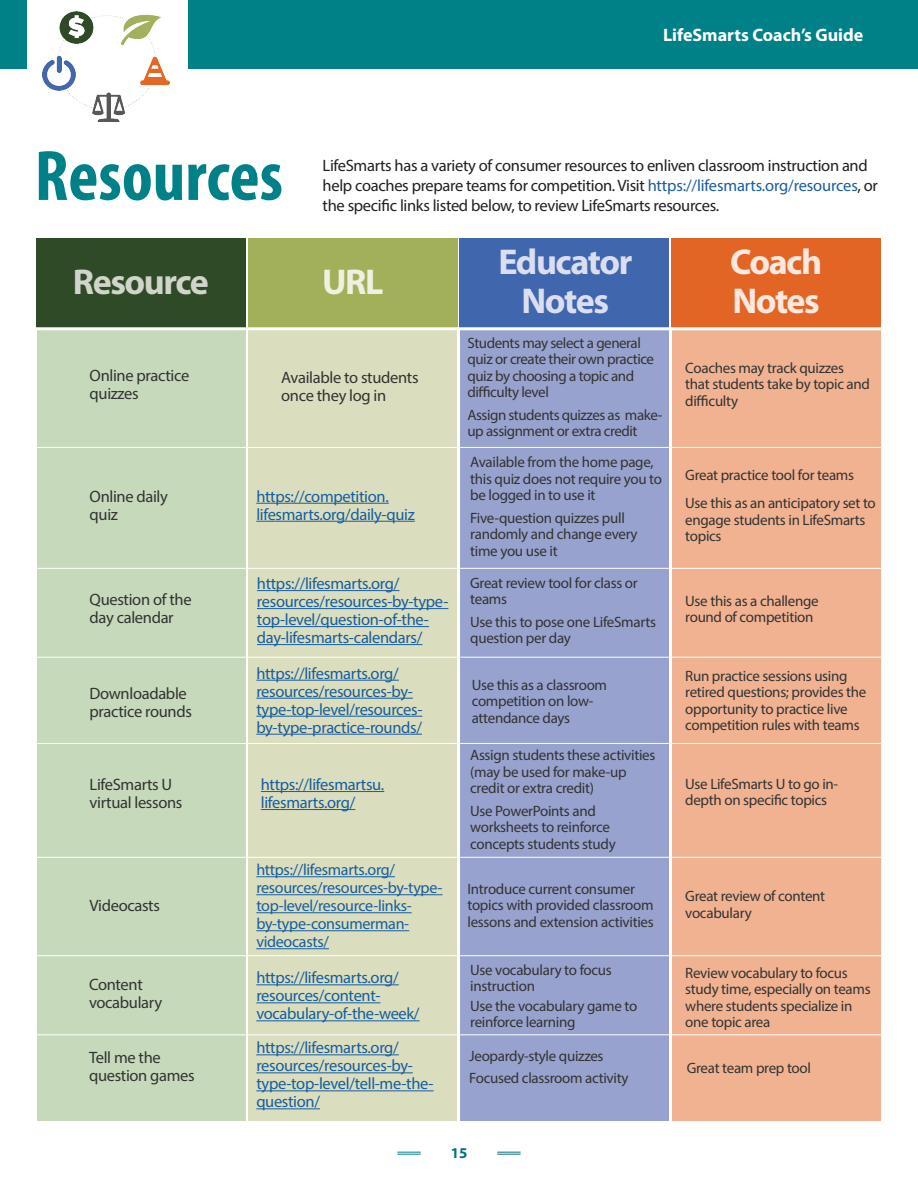
<style>
.page{position:relative;width:918px;height:1188px;background:#fff}
.page>*{position:absolute;margin:0;border:0;box-sizing:border-box;transform-origin:0 0}
.Green_HEADLINES{font:700 condensed 72px "Myriad Pro";color:#008188}
.contents_title{font:700 36px "Myriad Pro";letter-spacing:-.04em;color:#dbdeef}
.contents_title-2{font:700 36px "Myriad Pro";letter-spacing:-.04em;color:#fbe8de}
.contents_title-3{font:700 36px "Myriad Pro";letter-spacing:-.04em;color:#d1d4ca}
.contents_title-4{font:700 36px "Myriad Pro";color:#eff0e0}
.t1{font:700 18px "Myriad Pro";color:#fff}
.litt_e_boxes{font:16.5px/18px "Myriad Pro";letter-spacing:-.02em;color:#175d9e}
.litt_e_boxes-2{font:16.5px/19.8px "Myriad Pro";letter-spacing:-.02em;color:#231f20}
.litt_e_boxes-3{font:16.5px/18px "Myriad Pro";letter-spacing:-.02em;color:#333}
.litt_e_boxes-4{font:16.05px/18px "Myriad Pro";letter-spacing:-.02em;color:#175d9e}
.litt_e_boxes-5{font:15px/16.5px "Myriad Pro";letter-spacing:-.02em;color:#333}
.t2{font:700 15px "Myriad Pro";color:#00727f}
.s1{color:#175d9e}
</style>
<div class="page">
<div style="left:0;top:0;width:918px;height:68px;background:#008188"></div>
<div style="left:27px;top:0;width:160px;height:139px;background:#fff"></div>
<img style="left:42px;top:12px;width:127px;height:110px">
<svg style="left:497px;top:1152px;width:24px;height:3px"></svg>
<svg style="left:397px;top:1152px;width:24px;height:3px"></svg>
<div style="left:36px;top:238px;width:210px;height:89px;background:#2e4a26"></div>
<div style="left:248px;top:238px;width:210px;height:89px;background:#a2b059"></div>
<div style="left:459px;top:238px;width:210px;height:92px;background:#4066ad"></div>
<div style="left:671px;top:238px;width:210px;height:89px;background:#e26525"></div>
<div style="left:37px;top:330px;width:208px;height:791px;background:#c6d9ba"></div>
<div style="left:460px;top:330px;width:208px;height:791px;background:#98a2ce"></div>
<div style="left:248px;top:330px;width:209px;height:791px;background:#dadebe"></div>
<div style="left:672px;top:330px;width:208px;height:791px;background:#f1b292"></div>
<hr style="left:256px;top:503px;width:133px;height:1px;background:#175d9e">
<hr style="left:256px;top:521px;width:159px;height:1px;background:#175d9e">
<hr style="left:256px;top:984px;width:143px;height:1px;background:#175d9e">
<hr style="left:256px;top:1002px;width:124px;height:1px;background:#175d9e">
<hr style="left:256px;top:1020px;width:164px;height:1px;background:#175d9e">
<hr style="left:256px;top:876px;width:139px;height:1px;background:#175d9e">
<hr style="left:256px;top:894px;width:187px;height:1px;background:#175d9e">
<hr style="left:256px;top:912px;width:156px;height:1px;background:#175d9e">
<hr style="left:256px;top:930px;width:153px;height:1px;background:#175d9e">
<hr style="left:256px;top:948px;width:73px;height:1px;background:#175d9e">
<hr style="left:261px;top:791px;width:123px;height:1px;background:#175d9e">
<hr style="left:261px;top:809px;width:94px;height:1px;background:#175d9e">
<hr style="left:256px;top:680px;width:143px;height:1px;background:#175d9e">
<hr style="left:256px;top:698px;width:157px;height:1px;background:#175d9e">
<hr style="left:256px;top:716px;width:166px;height:1px;background:#175d9e">
<hr style="left:256px;top:734px;width:166px;height:1px;background:#175d9e">
<hr style="left:257px;top:590px;width:142px;height:1px;background:#175d9e">
<hr style="left:257px;top:608px;width:191px;height:1px;background:#175d9e">
<hr style="left:257px;top:626px;width:172px;height:1px;background:#175d9e">
<hr style="left:257px;top:644px;width:165px;height:1px;background:#175d9e">
<hr style="left:256px;top:1054px;width:143px;height:1px;background:#175d9e">
<hr style="left:256px;top:1072px;width:157px;height:1px;background:#175d9e">
<hr style="left:256px;top:1090px;width:178px;height:1px;background:#175d9e">
<hr style="left:256px;top:1108px;width:64px;height:1px;background:#175d9e">
<hr style="left:1px;top:447px;width:897px;height:1px;background:#fff">
<hr style="left:13px;top:568px;width:897px;height:1px;background:#fff">
<hr style="left:12px;top:657px;width:896px;height:1px;background:#fff">
<hr style="left:13px;top:743px;width:897px;height:1px;background:#fff">
<hr style="left:21px;top:857px;width:897px;height:1px;background:#fff">
<hr style="left:0;top:955px;width:882px;height:1px;background:#fff">
<hr style="left:34px;top:1034px;width:884px;height:1px;background:#fff">
<hr style="left:9px;top:327px;width:896px;height:3px;background:#fff">
<p class="t1" style="left:663px;top:23px;width:202px">LifeSmarts Coach’s Guide</p>
<p class="Green_HEADLINES" style="left:35px;top:131px;width:250px">Resources</p>
<p class="litt_e_boxes-2" style="left:323px;top:155px;width:557px">LifeSmarts has a variety of consumer resources to enliven classroom instruction and help coaches prepare teams for competition. Visit <span class="s1">https://lifesmarts.org/resources</span>, or the specific links listed below, to review LifeSmarts resources.</p>
<p class="contents_title-3" style="left:73px;top:258px;width:137px">Resource</p>
<p class="contents_title-4" style="left:322px;top:258px;width:63px">URL</p>
<p class="litt_e_boxes-3" style="left:90px;top:366px;width:101px">Online practice quizzes</p>
<p class="litt_e_boxes-3" style="left:90px;top:487px;width:80px">Online daily quiz</p>
<p class="litt_e_boxes-3" style="left:90px;top:590px;width:103px">Question of the day calendar</p>
<p class="litt_e_boxes-3" style="left:90px;top:685px;width:104px">Downloadable practice rounds</p>
<p class="litt_e_boxes-3" style="left:90px;top:775px;width:94px">LifeSmarts U virtual lessons</p>
<p class="litt_e_boxes-3" style="left:90px;top:896px;width:72px">Videocasts</p>
<p class="litt_e_boxes-3" style="left:89px;top:975px;width:75px">Content vocabulary</p>
<p class="litt_e_boxes-3" style="left:89px;top:1048px;width:107px">Tell me the question games</p>
<p class="litt_e_boxes-3" style="left:281px;top:369px;width:139px">Available to students once they log in</p>
<p class="litt_e_boxes" style="left:256px;top:487px;width:160px">https://competition. lifesmarts.org/daily-quiz</p>
<p class="litt_e_boxes" style="left:257px;top:574px;width:193px">https://lifesmarts.org/ resources/resources-by-type&shy;top-level/question-of-the&shy;day-lifesmarts-calendars/</p>
<p class="litt_e_boxes" style="left:256px;top:664px;width:168px">https://lifesmarts.org/ resources/resources-by&shy;type-top-level/resources&shy;by-type-practice-rounds/</p>
<p class="litt_e_boxes" style="left:261px;top:775px;width:125px">https://lifesmartsu. lifesmarts.org/</p>
<p class="litt_e_boxes-4" style="left:256px;top:861px;width:188px">https://lifesmarts.org/ resources/resources-by-type&shy;top-level/resource-links&shy;by-type-consumerman&shy;videocasts/</p>
<p class="litt_e_boxes" style="left:256px;top:968px;width:165px">https://lifesmarts.org/ resources/content&shy;vocabulary-of-the-week/</p>
<p class="litt_e_boxes" style="left:256px;top:1038px;width:179px">https://lifesmarts.org/ resources/resources-by&shy;type-top-level/tell-me-the&shy;question/</p>
<p class="contents_title" style="left:498px;top:239px;width:136px">Educator</p>
<p class="contents_title" style="left:522px;top:278px;width:89px">Notes</p>
<p class="litt_e_boxes-5" style="left:467px;top:334px;width:188px">Students may select a general quiz or create their own practice quiz by choosing a topic and difficulty level</p>
<p class="litt_e_boxes-5" style="left:467px;top:406px;width:196px">Assign students quizzes as make&shy;up assignment or extra credit</p>
<p class="litt_e_boxes-5" style="left:470px;top:454px;width:193px">Available from the home page, this quiz does not require you to be logged in to use it</p>
<p class="litt_e_boxes-5" style="left:470px;top:509px;width:169px">Five-question quizzes pull randomly and change every time you use it</p>
<p class="litt_e_boxes-5" style="left:470px;top:574px;width:169px">Great review tool for class or teams</p>
<p class="litt_e_boxes-5" style="left:470px;top:613px;width:187px">Use this to pose one LifeSmarts question per day</p>
<p class="litt_e_boxes-5" style="left:472px;top:676px;width:137px">Use this as a classroom competition on low&shy;attendance days</p>
<p class="litt_e_boxes-5" style="left:470px;top:747px;width:187px">Assign students these activities (may be used for make-up credit or extra credit)</p>
<p class="litt_e_boxes-5" style="left:470px;top:802px;width:147px">Use PowerPoints and worksheets to reinforce concepts students study</p>
<p class="litt_e_boxes-5" style="left:467px;top:880px;width:188px">Introduce current consumer topics with provided classroom lessons and extension activities</p>
<p class="litt_e_boxes-5" style="left:470px;top:961px;width:143px">Use vocabulary to focus instruction</p>
<p class="litt_e_boxes-5" style="left:470px;top:997px;width:169px">Use the vocabulary game to reinforce learning</p>
<p class="litt_e_boxes-5" style="left:469px;top:1047px;width:136px">Jeopardy-style quizzes</p>
<p class="litt_e_boxes-5" style="left:469px;top:1070px;width:161px">Focused classroom activity</p>
<p class="t2" style="left:451px;top:1143px;width:18px">15</p>
<p class="contents_title-2" style="left:730px;top:238px;width:94px">Coach</p>
<p class="contents_title-2" style="left:732px;top:277px;width:89px">Notes</p>
<p class="litt_e_boxes-5" style="left:685px;top:359px;width:186px">Coaches may track quizzes that students take by topic and difficulty</p>
<p class="litt_e_boxes-5" style="left:685px;top:466px;width:170px">Great practice tool for teams</p>
<p class="litt_e_boxes-5" style="left:685px;top:495px;width:192px">Use this as an anticipatory set to engage students in LifeSmarts topics</p>
<p class="litt_e_boxes-5" style="left:685px;top:592px;width:135px">Use this as a challenge round of competition</p>
<p class="litt_e_boxes-5" style="left:685px;top:667px;width:183px">Run practice sessions using retired questions; provides the opportunity to practice live competition rules with teams</p>
<p class="litt_e_boxes-5" style="left:685px;top:775px;width:154px">Use LifeSmarts U to go in&shy;depth on specific topics</p>
<p class="litt_e_boxes-5" style="left:685px;top:888px;width:141px">Great review of content vocabulary</p>
<p class="litt_e_boxes-5" style="left:685px;top:964px;width:187px">Review vocabulary to focus study time, especially on teams where students specialize in one topic area</p>
<p class="litt_e_boxes-5" style="left:687px;top:1060px;width:126px">Great team prep tool</p>
</div>
